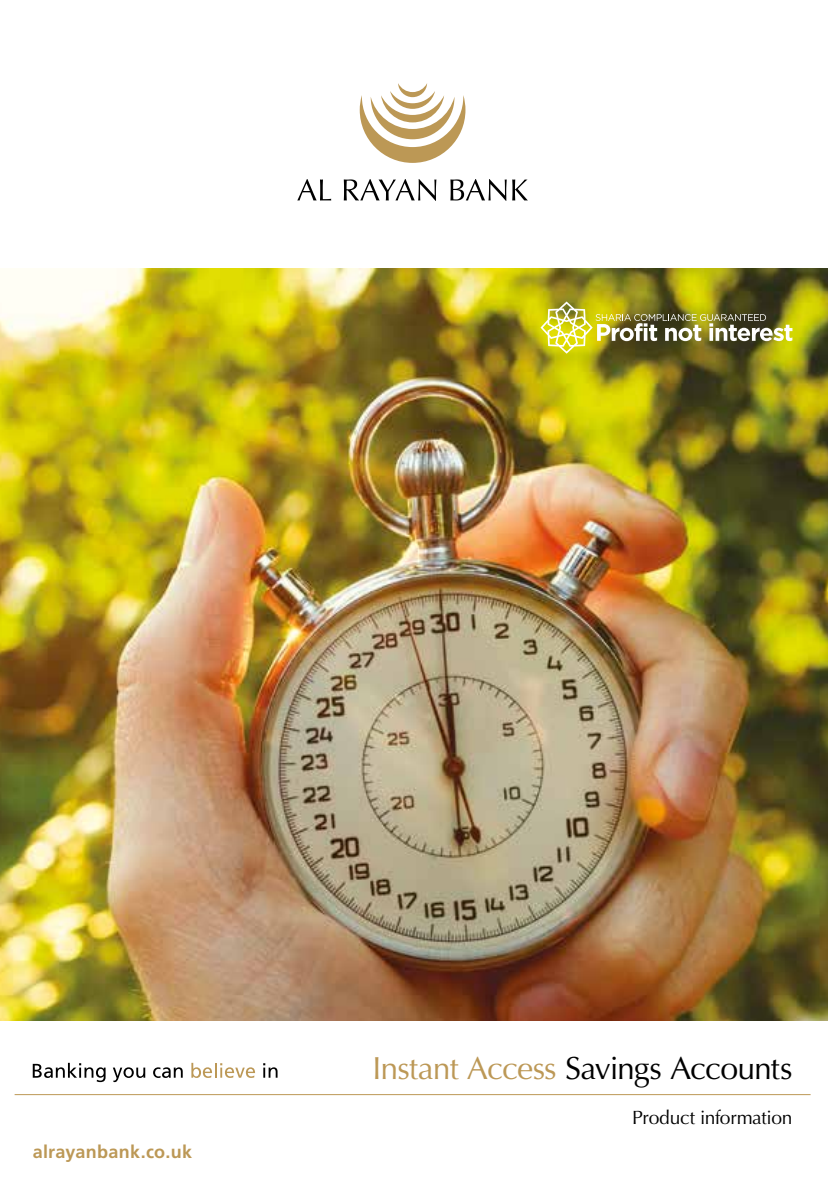
<style>
.page{position:relative;width:828px;height:1187px;background:#fff}
.page>*{position:absolute;margin:0;border:0;box-sizing:border-box;transform-origin:0 0}
.t1{font:32px "Optima";letter-spacing:-.03em;color:#000}
.t2{font:19.2px "Optima";letter-spacing:-.015em;color:#000}
.t3{font:700 18px "Frutiger";letter-spacing:.015em;color:#bc9856}
.s1{color:#bc9856}
</style>
<div class="page">
<img style="left:0;top:268px;width:828px;height:753px">
<svg style="left:360px;top:83px;width:105px;height:80px"></svg>
<svg style="left:297px;top:179px;width:34px;height:21px"></svg>
<svg style="left:344px;top:179px;width:92px;height:22px"></svg>
<svg style="left:450px;top:179px;width:78px;height:22px"></svg>
<img style="left:541px;top:301px;width:251px;height:53px">
<svg style="left:33px;top:1063px;width:73px;height:19px"></svg>
<svg style="left:113px;top:1067px;width:32px;height:15px"></svg>
<svg style="left:153px;top:1067px;width:30px;height:11px"></svg>
<svg style="left:191px;top:1063px;width:64px;height:15px"></svg>
<svg style="left:263px;top:1063px;width:15px;height:14px"></svg>
<hr style="left:15px;top:1094px;width:796px;height:1px;background:#bc9856">
<p class="t3" style="left:33px;top:1141px;width:161px">alrayanbank.co.uk</p>
<p class="t1" style="left:373px;top:1050px;width:421px"><span class="s1">Instant Access</span> Savings Accounts</p>
<p class="t2" style="left:632px;top:1106px;width:162px">Product information</p>
</div>
